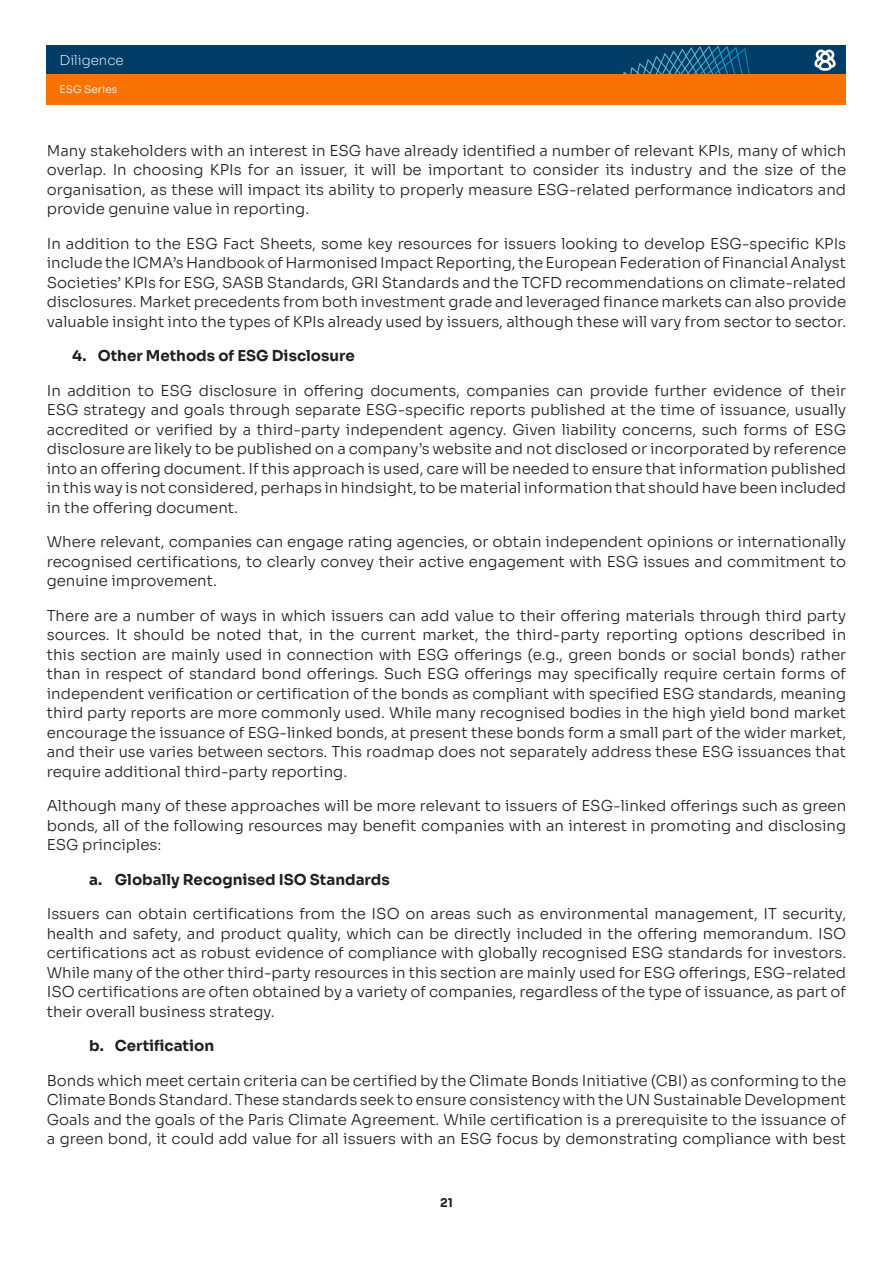
<style>
.page{position:relative;width:893px;height:1263px;background:#fff}
.page>*{position:absolute;margin:0;border:0;box-sizing:border-box;transform-origin:0 0}
._05_1_BODYTEXT_01_So{font:300 15px/19.5px "Sora";color:#231f20;text-align:justify}
._05_1_BODYTEXT_01_So-2{font:700 15px "Sora";color:#231f20}
.t1{font:200 13.5px "Sora";color:#fff}
._05_1_BODYTEXT_01_So-3{font:700 12px "Sora";color:#231f20}
.t2{font:300 10.5px "Sora";color:#fff}
</style>
<div class="page">
<div style="left:47px;top:45px;width:799px;height:30px;background:#023d67"></div>
<svg style="left:623px;top:45px;width:127px;height:30px"></svg>
<div style="left:47px;top:75px;width:799px;height:30px;background:#f97304"></div>
<svg style="left:814px;top:50px;width:22px;height:21px"></svg>
<p class="t1" style="left:60px;top:49px;width:66px">Diligence</p>
<p class="t2" style="left:60px;top:81px;width:59px">ESG Series</p>
<p class="_05_1_BODYTEXT_01_So" style="left:47px;top:139px;width:801px">Many stakeholders with an interest in ESG have already identified a number of relevant KPIs, many of which overlap. In choosing KPIs for an issuer, it will be important to consider its industry and the size of the organisation, as these will impact its ability to properly measure ESG-related performance indicators and provide genuine value in reporting.</p>
<p class="_05_1_BODYTEXT_01_So" style="left:47px;top:232px;width:801px">In addition to the ESG Fact Sheets, some key resources for issuers looking to develop ESG-specific KPIs include the ICMA’s Handbook of Harmonised Impact Reporting, the European Federation of Financial Analyst Societies’ KPIs for ESG, SASB Standards, GRI Standards and the TCFD recommendations on climate-related disclosures. Market precedents from both investment grade and leveraged finance markets can also provide valuable insight into the types of KPIs already used by issuers, although these will vary from sector to sector.</p>
<p class="_05_1_BODYTEXT_01_So-2" style="left:72px;top:343px;width:284px">4. Other Methods of ESG Disclosure</p>
<p class="_05_1_BODYTEXT_01_So" style="left:47px;top:379px;width:801px">In addition to ESG disclosure in offering documents, companies can provide further evidence of their ESG strategy and goals through separate ESG-specific reports published at the time of issuance, usually accredited or verified by a third-party independent agency. Given liability concerns, such forms of ESG disclosure are likely to be published on a company’s website and not disclosed or incorporated by reference into an offering document. If this approach is used, care will be needed to ensure that information published in this way is not considered, perhaps in hindsight, to be material information that should have been included in the offering document.</p>
<p class="_05_1_BODYTEXT_01_So" style="left:47px;top:531px;width:801px">Where relevant, companies can engage rating agencies, or obtain independent opinions or internationally recognised certifications, to clearly convey their active engagement with ESG issues and commitment to genuine improvement.</p>
<p class="_05_1_BODYTEXT_01_So" style="left:47px;top:604px;width:801px">There are a number of ways in which issuers can add value to their offering materials through third party sources. It should be noted that, in the current market, the third-party reporting options described in this section are mainly used in connection with ESG offerings (e.g., green bonds or social bonds) rather than in respect of standard bond offerings. Such ESG offerings may specifically require certain forms of independent verification or certification of the bonds as compliant with specified ESG standards, meaning third party reports are more commonly used. While many recognised bodies in the high yield bond market encourage the issuance of ESG-linked bonds, at present these bonds form a small part of the wider market, and their use varies between sectors. This roadmap does not separately address these ESG issuances that require additional third-party reporting.</p>
<p class="_05_1_BODYTEXT_01_So" style="left:47px;top:795px;width:801px">Although many of these approaches will be more relevant to issuers of ESG-linked offerings such as green bonds, all of the following resources may benefit companies with an interest in promoting and disclosing ESG principles:</p>
<p class="_05_1_BODYTEXT_01_So-2" style="left:89px;top:867px;width:302px">a. Globally Recognised ISO Standards</p>
<p class="_05_1_BODYTEXT_01_So" style="left:47px;top:903px;width:801px">Issuers can obtain certifications from the ISO on areas such as environmental management, IT security, health and safety, and product quality, which can be directly included in the offering memorandum. ISO certifications act as robust evidence of compliance with globally recognised ESG standards for investors.<br>While many of the other third-party resources in this section are mainly used for ESG offerings, ESG-related ISO certifications are often obtained by a variety of companies, regardless of the type of issuance, as part of their overall business strategy.</p>
<p class="_05_1_BODYTEXT_01_So-2" style="left:89px;top:1033px;width:126px">b. Certification</p>
<p class="_05_1_BODYTEXT_01_So" style="left:47px;top:1069px;width:801px">Bonds which meet certain criteria can be certified by the Climate Bonds Initiative (CBI) as conforming to the Climate Bonds Standard. These standards seek to ensure consistency with the UN Sustainable Development Goals and the goals of the Paris Climate Agreement. While certification is a prerequisite to the issuance of a green bond, it could add value for all issuers with an ESG focus by demonstrating compliance with best</p>
<p class="_05_1_BODYTEXT_01_So-3" style="left:440px;top:1193px;width:14px">21</p>
</div>
